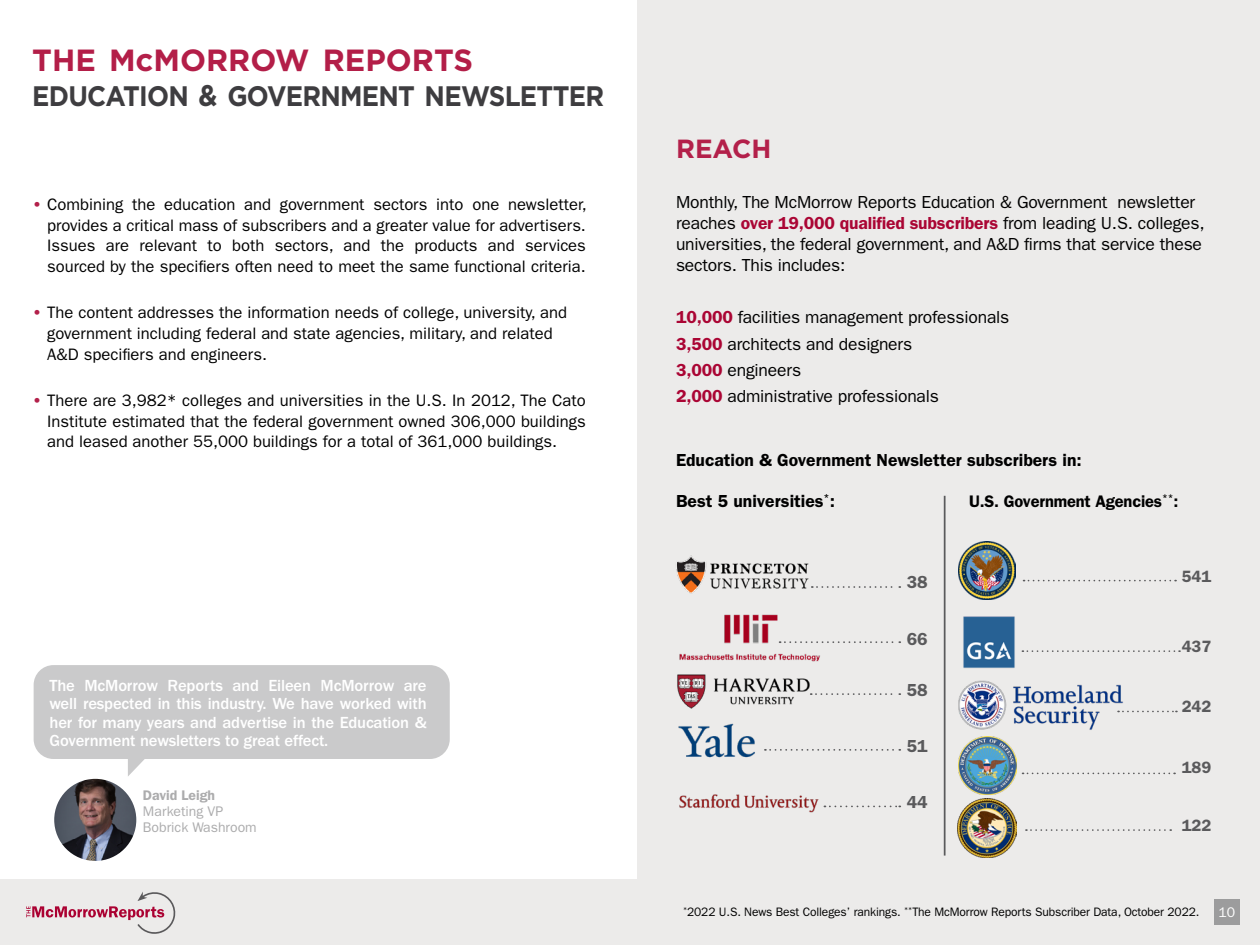
<style>
.page{position:relative;width:1260px;height:945px;background:#fff}
.page>*{position:absolute;margin:0;border:0;box-sizing:border-box;transform-origin:0 0}
.t1{font:700 30.62px "Gotham";color:#b31e48}
.t2{font:700 28.18px "Gotham";letter-spacing:-.03em;color:#3e3d40;scale:.92 1}
.t3{font:700 26.25px "Gotham";color:#b3204a}
.t4{font:17.5px/21px "ITC Franklin Gothic Std";letter-spacing:-.01em;color:#000}
.t5{font:600 17.5px "ITC Franklin Gothic Std";color:#000}
.t6{font:600 17.5px "ITC Franklin Gothic Std";color:#5a5a5c}
.t7{font:600 16.8px "ITC Franklin Gothic Std";letter-spacing:-.01em;color:#000}
.t8{font:16.62px/20.7px "ITC Franklin Gothic Std";color:#000;text-align:justify}
.t9{font:500 16.62px/18.4px "ITC Franklin Gothic Std";letter-spacing:-.01em;color:#fff;text-align:justify}
.t10{font:600 16.45px "ITC Franklin Gothic Std";color:#5a5a5c}
.t11{font:14px/15.8px "ITC Franklin Gothic Std";color:#acacad}
.t12{font:600 14px "ITC Franklin Gothic Std";color:#acacad}
.t13{font:14px "ITC Franklin Gothic Std";color:#fff}
.t14{font:12.25px "ITC Franklin Gothic Std";letter-spacing:-.01em;color:#000}
.s1{font-size:31.5px;color:#b3204a}
.s2{font-size:29.75px}
.s3{font-weight:600;color:#b3204a}
.s4{font-weight:600;color:#aa0534}
</style>
<div class="page">
<div style="left:0;top:879px;width:1260px;height:66px;background:#ecebea"></div>
<svg style="left:26px;top:892px;width:150px;height:42px"></svg>
<div style="left:637px;top:0;width:623px;height:945px;background:#ecebea"></div>
<hr style="left:944px;top:496px;width:2px;height:360px;background:#5a5a5c">
<img style="left:676px;top:555px;width:136px;height:39px">
<img style="left:677px;top:674px;width:134px;height:35px">
<img style="left:678px;top:723px;width:87px;height:35px">
<img style="left:679px;top:614px;width:141px;height:48px">
<img style="left:679px;top:794px;width:140px;height:19px">
<svg style="left:812px;top:586px;width:88px;height:2px"></svg>
<svg style="left:780px;top:641px;width:120px;height:2px"></svg>
<svg style="left:811px;top:693px;width:89px;height:2px"></svg>
<svg style="left:765px;top:749px;width:135px;height:2px"></svg>
<svg style="left:824px;top:806px;width:76px;height:1px"></svg>
<svg style="left:1024px;top:580px;width:152px;height:1px"></svg>
<svg style="left:1022px;top:650px;width:158px;height:2px"></svg>
<svg style="left:1123px;top:711px;width:54px;height:1px"></svg>
<svg style="left:1026px;top:829px;width:145px;height:2px"></svg>
<img style="left:958px;top:542px;width:58px;height:58px">
<img style="left:958px;top:798px;width:59px;height:59px">
<svg style="left:1023px;top:773px;width:152px;height:1px"></svg>
<div style="left:1214px;top:899px;width:26px;height:26px;background:#9c9c9d"></div>
<img style="left:958px;top:680px;width:165px;height:50px">
<img style="left:963px;top:616px;width:52px;height:52px">
<img style="left:958px;top:736px;width:58px;height:59px">
<img style="left:54px;top:779px;width:82px;height:82px;border-radius:41px">
<div style="left:34px;top:665px;width:416px;height:94px;background:#cacacb;border-radius:20px"></div>
<svg style="left:128px;top:759px;width:17px;height:17px"></svg>
<h1 class="t1" style="left:32px;top:40px;width:442px">THE M<span class="s1">c</span>MORROW REPORTS</h1>
<h2 class="t2" style="left:32px;top:77px;width:623px">EDUCATION <span class="s2">&amp;</span> GOVERNMENT NEWSLETTER</h2>
<p class="t8" style="left:47px;top:194px;width:541px;text-indent:-15px"><span class="s3">•</span> Combining the education and government sectors into one newsletter, provides a critical mass of subscribers and a greater value for advertisers.<br>Issues are relevant to both sectors, and the products and services sourced by the specifiers often need to meet the same functional criteria.</p>
<p class="t8" style="left:47px;top:302px;width:521px;text-align:left;text-indent:-15px"><span class="s3">•</span> The content addresses the information needs of college, university, and government including federal and state agencies, military, and related<br>A&amp;D specifiers and engineers.</p>
<p class="t8" style="left:47px;top:390px;width:540px;text-indent:-15px"><span class="s3">•</span> There are 3,982* colleges and universities in the U.S. In 2012, The Cato Institute estimated that the federal government owned 306,000 buildings and leased another 55,000 buildings for a total of 361,000 buildings.</p>
<p class="t9" style="left:50px;top:677px;width:379px">The McMorrow Reports and Eileen McMorrow are well respected in this industry. We have worked with her for many years and advertise in the Education &amp; Government newsletters to great effect.</p>
<p class="t12" style="left:143px;top:787px;width:74px">David Leigh</p>
<p class="t11" style="left:143px;top:803px;width:115px">Marketing VP<br>Bobrick Washroom</p>
<h3 class="t3" style="left:676px;top:131px;width:97px">REACH</h3>
<p class="t4" style="left:676px;top:191px;width:530px">Monthly, The McMorrow Reports Education &amp; Government newsletter reaches <span class="s4">over 19,000 qualified subscribers</span> from leading U.S. colleges, universities, the federal government, and A&amp;D firms that service these sectors. This includes:</p>
<p class="t4" style="left:676px;top:304px;width:335px;line-height:26.2px"><span class="s4">10,000</span> facilities management professionals <span class="s4">3,500</span> architects and designers<br><span class="s4">3,000</span> engineers<br><span class="s4">2,000</span> administrative professionals</p>
<p class="t5" style="left:676px;top:449px;width:407px">Education &amp; Government Newsletter subscribers in:</p>
<p class="t5" style="left:676px;top:491px;width:160px">Best 5 universities<sup>*</sup>:</p>
<p class="t7" style="left:969px;top:491px;width:211px">U.S. Government Agencies<sup>**</sup>:</p>
<p class="t6" style="left:907px;top:572px;width:22px">38</p>
<p class="t6" style="left:907px;top:628px;width:22px">66</p>
<p class="t6" style="left:907px;top:680px;width:22px">58</p>
<p class="t6" style="left:907px;top:735px;width:22px">51</p>
<p class="t6" style="left:907px;top:792px;width:22px">44</p>
<p class="t10" style="left:1182px;top:567px;width:31px">541</p>
<p class="t10" style="left:1182px;top:637px;width:31px">437</p>
<p class="t10" style="left:1182px;top:697px;width:31px">242</p>
<p class="t10" style="left:1182px;top:758px;width:31px">189</p>
<p class="t10" style="left:1182px;top:816px;width:31px">122</p>
<p class="t14" style="left:683px;top:905px;width:518px"><sup>*</sup>2022 U.S. News Best Colleges’ rankings. <sup>**</sup>The McMorrow Reports Subscriber Data, October 2022.</p>
<p class="t13" style="left:1218px;top:904px;width:18px">10</p>
</div>
